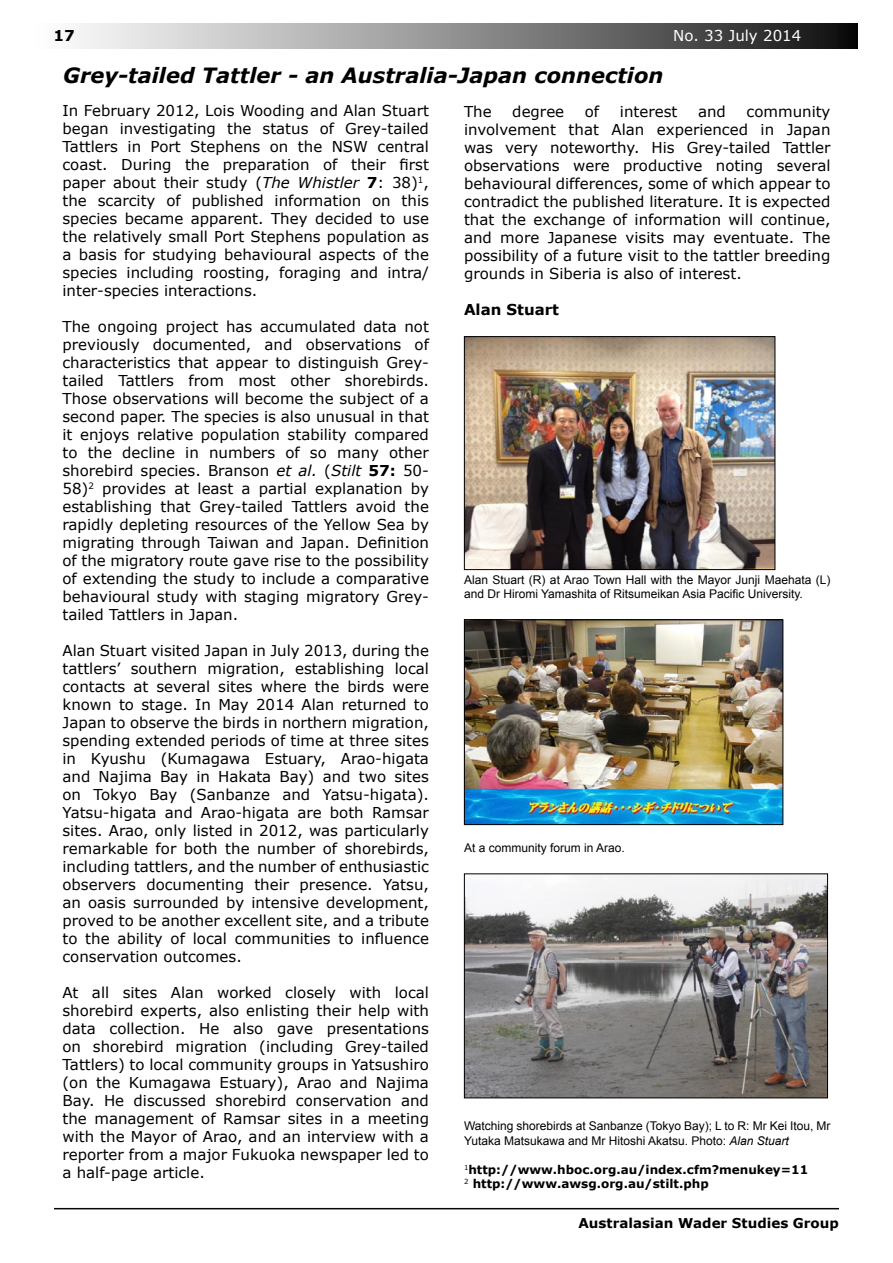
<style>
.page{position:relative;width:893px;height:1263px;background:#fff}
.page>*{position:absolute;margin:0;border:0;box-sizing:border-box;transform-origin:0 0}
.t1{font:italic 700 21px "Verdana";color:#000}
.t2{font:15px/18px "Verdana";color:#000;text-align:justify}
.t3{font:15px "Verdana";color:#fff}
.t4{font:700 15px "Verdana";color:#000}
.t5{font:700 13.5px "Verdana";color:#000}
.t6{font:12px/14.4px "Arial";color:#000}
.t7{font:700 12px/14.4px "Verdana";color:#000}
.s1{font-style:italic}
.s2{font-weight:700}
</style>
<div class="page">
<div style="left:32px;top:23px;width:825px;height:26px;background:linear-gradient(to right,#fff,#181818)"></div>
<img style="left:466px;top:338px;width:307px;height:230px">
<div style="left:464px;top:336px;width:311px;height:234px;border:1px solid #000"></div>
<img style="left:466px;top:621px;width:315px;height:202px">
<div style="left:464px;top:619px;width:319px;height:206px;border:1px solid #000"></div>
<img style="left:466px;top:875px;width:360px;height:221px">
<div style="left:464px;top:873px;width:364px;height:225px;border:1px solid #000"></div>
<hr style="left:54px;top:1208px;width:785px;height:1px;background:#000">
<hr style="left:54px;top:1209px;width:785px;height:1px;background:#000">
<p class="t4" style="left:54px;top:26px;width:23px">17</p>
<p class="t3" style="left:673px;top:26px;width:129px">No. 33 July 2014</p>
<h1 class="t1" style="left:63px;top:62px;width:602px">Grey-tailed Tattler - an Australia-Japan connection</h1>
<p class="t2" style="left:63px;top:101px;width:368px">In February 2012, Lois Wooding and Alan Stuart began investigating the status of Grey-tailed Tattlers in Port Stephens on the NSW central coast. During the preparation of their first paper about their study (<span class="s1">The Whistler</span> <span class="s2">7</span>: 38)<sup>1</sup>, the scarcity of published information on this species became apparent. They decided to use the relatively small Port Stephens population as a basis for studying behavioural aspects of the species including roosting, foraging and intra/ inter-species interactions.</p>
<p class="t2" style="left:63px;top:317px;width:368px">The ongoing project has accumulated data not previously documented, and observations of characteristics that appear to distinguish Grey&shy;tailed Tattlers from most other shorebirds.<br>Those observations will become the subject of a second paper. The species is also unusual in that it enjoys relative population stability compared to the decline in numbers of so many other shorebird species. Branson <span class="s1">et al.</span> (<span class="s1">Stilt</span> <span class="s2">57:</span> 50- 58)<sup>2</sup> provides at least a partial explanation by establishing that Grey-tailed Tattlers avoid the rapidly depleting resources of the Yellow Sea by migrating through Taiwan and Japan. Definition of the migratory route gave rise to the possibility of extending the study to include a comparative behavioural study with staging migratory Grey&shy;tailed Tattlers in Japan.</p>
<p class="t2" style="left:63px;top:641px;width:368px">Alan Stuart visited Japan in July 2013, during the tattlers’ southern migration, establishing local contacts at several sites where the birds were known to stage. In May 2014 Alan returned to Japan to observe the birds in northern migration, spending extended periods of time at three sites in Kyushu (Kumagawa Estuary, Arao-higata and Najima Bay in Hakata Bay) and two sites on Tokyo Bay (Sanbanze and Yatsu-higata).<br>Yatsu-higata and Arao-higata are both Ramsar sites. Arao, only listed in 2012, was particularly remarkable for both the number of shorebirds, including tattlers, and the number of enthusiastic observers documenting their presence. Yatsu, an oasis surrounded by intensive development, proved to be another excellent site, and a tribute to the ability of local communities to influence conservation outcomes.</p>
<p class="t2" style="left:63px;top:983px;width:368px">At all sites Alan worked closely with local shorebird experts, also enlisting their help with data collection. He also gave presentations on shorebird migration (including Grey-tailed Tattlers) to local community groups in Yatsushiro (on the Kumagawa Estuary), Arao and Najima Bay. He discussed shorebird conservation and the management of Ramsar sites in a meeting with the Mayor of Arao, and an interview with a reporter from a major Fukuoka newspaper led to a half-page article.</p>
<p class="t2" style="left:464px;top:102px;width:29px">The</p>
<p class="t2" style="left:512px;top:102px;width:53px">degree</p>
<p class="t2" style="left:585px;top:102px;width:16px">of</p>
<p class="t2" style="left:620px;top:102px;width:59px">interest</p>
<p class="t2" style="left:698px;top:102px;width:29px">and</p>
<p class="t2" style="left:464px;top:102px;width:368px;text-indent:283px">community involvement that Alan experienced in Japan was very noteworthy. His Grey-tailed Tattler observations were productive noting several behavioural differences, some of which appear to contradict the published literature. It is expected that the exchange of information will continue, and more Japanese visits may eventuate. The possibility of a future visit to the tattler breeding grounds in Siberia is also of interest.</p>
<p class="t4" style="left:464px;top:300px;width:97px">Alan Stuart</p>
<p class="t6" style="left:464px;top:573px;width:368px">Alan Stuart (R) at Arao Town Hall with the Mayor Junji Maehata (L) and Dr Hiromi Yamashita of Ritsumeikan Asia Pacific University.</p>
<p class="t6" style="left:464px;top:841px;width:162px">At a community forum in Arao.</p>
<p class="t6" style="left:464px;top:1119px;width:368px">Watching shorebirds at Sanbanze (Tokyo Bay); L to R: Mr Kei Itou, Mr<br>Yutaka Matsukawa and Mr Hitoshi Akatsu. Photo: <span class="s1">Alan Stuart</span></p>
<p class="t7" style="left:464px;top:1161px;width:346px"><sup>1</sup>http://www.hboc.org.au/index.cfm?menukey=11<br><sup>2</sup> http://www.awsg.org.au/stilt.php</p>
<p class="t5" style="left:578px;top:1214px;width:262px">Australasian Wader Studies Group</p>
</div>
